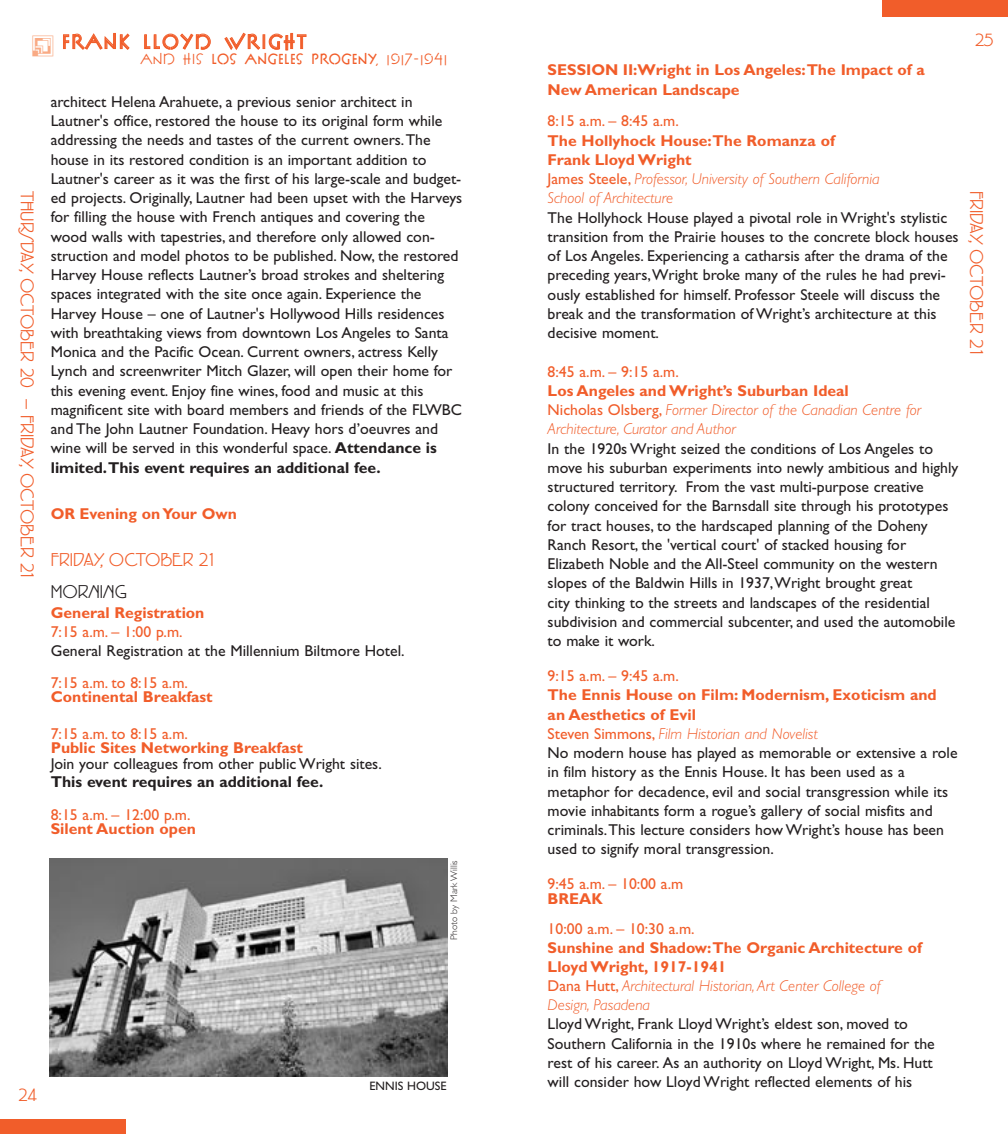
<style>
.page{position:relative;width:1008px;height:1134px;background:#fff}
.page>*{position:absolute;margin:0;border:0;box-sizing:border-box;transform-origin:0 0}
.t1{font:700 21.53px "P22 FLLW Exhibition";letter-spacing:.06em;color:#f15d2a}
.t2{font:20.12px "Eaglefeather";color:#f15d2a}
.t3{font:20.12px "Eaglefeather";color:#231f20}
.t4{font:19.25px "Eaglefeather";color:#f15d2a}
.t5{font:15.75px/19.2px "Gill Sans";color:#231f20}
.t6{font:700 15.75px/19.1px "Gill Sans";color:#f15d2a}
.t7{font:italic 300 15.75px/19.2px "Gill Sans";color:#f15d2a}
.t8{font:15.75px "Gill Sans";color:#f15d2a}
.t9{font:700 15.75px "Gill Sans";color:#231f20}
.t10{font:700 15.75px "P22 FLLW Exhibition";color:#f15d2a}
.t11{font:12.25px "Gill Sans";color:#231f20}
.t12{font:300 9.62px "Gill Sans";color:#231f20}
.s1{font-family:"P22 FLLW Exhibition Extras";font-weight:400;font-size:25.2px;color:#f9aa84}
.s2{font-weight:400}
.s3{font-weight:700;font-style:normal}
.s4{font-weight:400;font-style:normal}
.s5{font-weight:700;color:#f15d2a}
.s6{color:#f15d2a}
.s7{font-weight:300;font-style:italic;color:#f15d2a}
.s8{font-weight:300;font-style:italic}
.s9{font-weight:700}
</style>
<div class="page">
<div style="left:882px;top:0;width:126px;height:16px;background:#f15d2a"></div>
<div style="left:0;top:1119px;width:126px;height:15px;background:#f15d2a"></div>
<img style="left:49px;top:859px;width:399px;height:218px">
<h1 class="t1" style="left:33px;top:29px;width:276px"><span class="s1">G</span> FRANK LLOYD WRIGHT</h1>
<p class="t10" style="left:140px;top:49px;width:309px"><span class="s2">and His</span> LOS ANGELES PROGENY<span class="s2">, 1917–1941</span></p>
<p class="t4" style="left:975px;top:34px;width:20px">25</p>
<p class="t6" style="left:548px;top:62px;width:379px">SESSION II:Wright in Los Angeles:The Impact of a<br>New American Landscape</p>
<p class="t8" style="left:548px;top:116px;width:133px">8:15 a.m. – 8:45 a.m.</p>
<p class="t7" style="left:548px;top:132px;width:334px"><span class="s3">The Hollyhock House:The Romanza of Frank Lloyd Wright<br></span><span class="s4">James Steele,</span> Professor, University of Southern California School of Architecture</p>
<p class="t5" style="left:548px;top:210px;width:412px">The Hollyhock House played a pivotal role in Wright's stylistic transition from the Prairie houses to the concrete block houses of Los Angeles. Experiencing a catharsis after the drama of the preceding years,Wright broke many of the rules he had previ&shy;ously established for himself. Professor Steele will discuss the break and the transformation of Wright’s architecture at this decisive moment.</p>
<p class="t8" style="left:548px;top:366px;width:133px">8:45 a.m. – 9:15 a.m.</p>
<p class="t7" style="left:548px;top:383px;width:375px"><span class="s3">Los Angeles and Wright’s Suburban Ideal<br></span><span class="s4">Nicholas Olsberg,</span> Former Director of the Canadian Centre for<br>Architecture, Curator and Author</p>
<p class="t5" style="left:548px;top:441px;width:412px">In the 1920s Wright seized the conditions of Los Angeles to move his suburban experiments into newly ambitious and highly structured territory. From the vast multi-purpose creative colony conceived for the Barnsdall site through his prototypes for tract houses, to the hardscaped planning of the Doheny Ranch Resort, the 'vertical court' of stacked housing for Elizabeth Noble and the All-Steel community on the western slopes of the Baldwin Hills in 1937,Wright brought great<br>city thinking to the streets and landscapes of the residential subdivision and commercial subcenter, and used the automobile to make it work.</p>
<p class="t8" style="left:548px;top:670px;width:133px">9:15 a.m. – 9:45 a.m.</p>
<p class="t5" style="left:548px;top:687px;width:411px"><span class="s5">The Ennis House on Film: Modernism, Exoticism and an Aesthetics of Evil<br></span><span class="s6">Steven Simmons,</span> <span class="s7">Film Historian and Novelist<br></span>No modern house has played as memorable or extensive a role in film history as the Ennis House. It has been used as a metaphor for decadence, evil and social transgression while its movie inhabitants form a rogue’s gallery of social misfits and criminals.This lecture considers how Wright’s house has been used to signify moral transgression.</p>
<p class="t8" style="left:548px;top:879px;width:137px">9:45 a.m. – 10:00 a.m</p>
<p class="t6" style="left:548px;top:891px;width:57px">BREAK</p>
<p class="t8" style="left:548px;top:923px;width:148px">10:00 a.m. – 10:30 a.m.</p>
<p class="t6" style="left:548px;top:940px;width:376px">Sunshine and Shadow:The Organic Architecture of Lloyd Wright, 1917-1941<br><span class="s2">Dana Hutt,</span> <span class="s8">Architectural Historian, Art Center College of Design, Pasadena</span></p>
<p class="t5" style="left:548px;top:1016px;width:389px">Lloyd Wright, Frank Lloyd Wright’s eldest son, moved to Southern California in the 1910s where he remained for the rest of his career. As an authority on Lloyd Wright, Ms. Hutt will consider how Lloyd Wright reflected elements of his</p>
<p class="t5" style="left:51px;top:94px;width:413px">architect Helena Arahuete, a previous senior architect in Lautner's office, restored the house to its original form while addressing the needs and tastes of the current owners.The house in its restored condition is an important addition to Lautner's career as it was the first of his large-scale and budget&shy;ed projects. Originally, Lautner had been upset with the Harveys for filling the house with French antiques and covering the wood walls with tapestries, and therefore only allowed con&shy;struction and model photos to be published. Now, the restored Harvey House reflects Lautner’s broad strokes and sheltering spaces integrated with the site once again. Experience the Harvey House – one of Lautner's Hollywood Hills residences with breathtaking views from downtown Los Angeles to Santa Monica and the Pacific Ocean. Current owners, actress Kelly Lynch and screenwriter Mitch Glazer, will open their home for this evening event. Enjoy fine wines, food and music at this magnificent site with board members and friends of the FLWBC and The John Lautner Foundation. Heavy hors d’oeuvres and wine will be served in this wonderful space. <span class="s9">Attendance is limited.This event requires an additional fee.</span></p>
<p class="t6" style="left:51px;top:505px;width:188px">OR Evening on Your Own</p>
<p class="t2" style="left:51px;top:553px;width:166px">FRIDAY, OCTOBER 21</p>
<p class="t3" style="left:51px;top:585px;width:77px">MORNING</p>
<p class="t6" style="left:51px;top:605px;width:155px">General Registration</p>
<p class="t8" style="left:51px;top:626px;width:133px">7:15 a.m. – 1:00 p.m.</p>
<p class="t5" style="left:51px;top:643px;width:355px">General Registration at the Millennium Biltmore Hotel.</p>
<p class="t8" style="left:51px;top:677px;width:139px">7:15 a.m. to 8:15 a.m.</p>
<p class="t6" style="left:51px;top:689px;width:163px">Continental Breakfast</p>
<p class="t8" style="left:51px;top:728px;width:139px">7:15 a.m. to 8:15 a.m.</p>
<p class="t6" style="left:51px;top:740px;width:254px">Public Sites Networking Breakfast</p>
<p class="t5" style="left:51px;top:756px;width:333px">Join your colleagues from other public Wright sites.</p>
<p class="t9" style="left:51px;top:776px;width:274px">This event requires an additional fee.</p>
<p class="t8" style="left:51px;top:809px;width:141px">8:15 a.m. – 12:00 p.m.</p>
<p class="t6" style="left:51px;top:821px;width:147px">Silent Auction open</p>
<p class="t2" style="left:34px;top:191px;width:390px;rotate:90deg">THURSDAY, OCTOBER 20 – FRIDAY, OCTOBER 21</p>
<p class="t2" style="left:983px;top:191px;width:166px;rotate:90deg">FRIDAY, OCTOBER 21</p>
<p class="t12" style="left:451px;top:940px;width:81px;rotate:-90deg">Photo by Mark Willis</p>
<p class="t11" style="left:370px;top:1082px;width:79px">ENNIS HOUSE</p>
<p class="t4" style="left:18px;top:1088px;width:21px">24</p>
</div>
